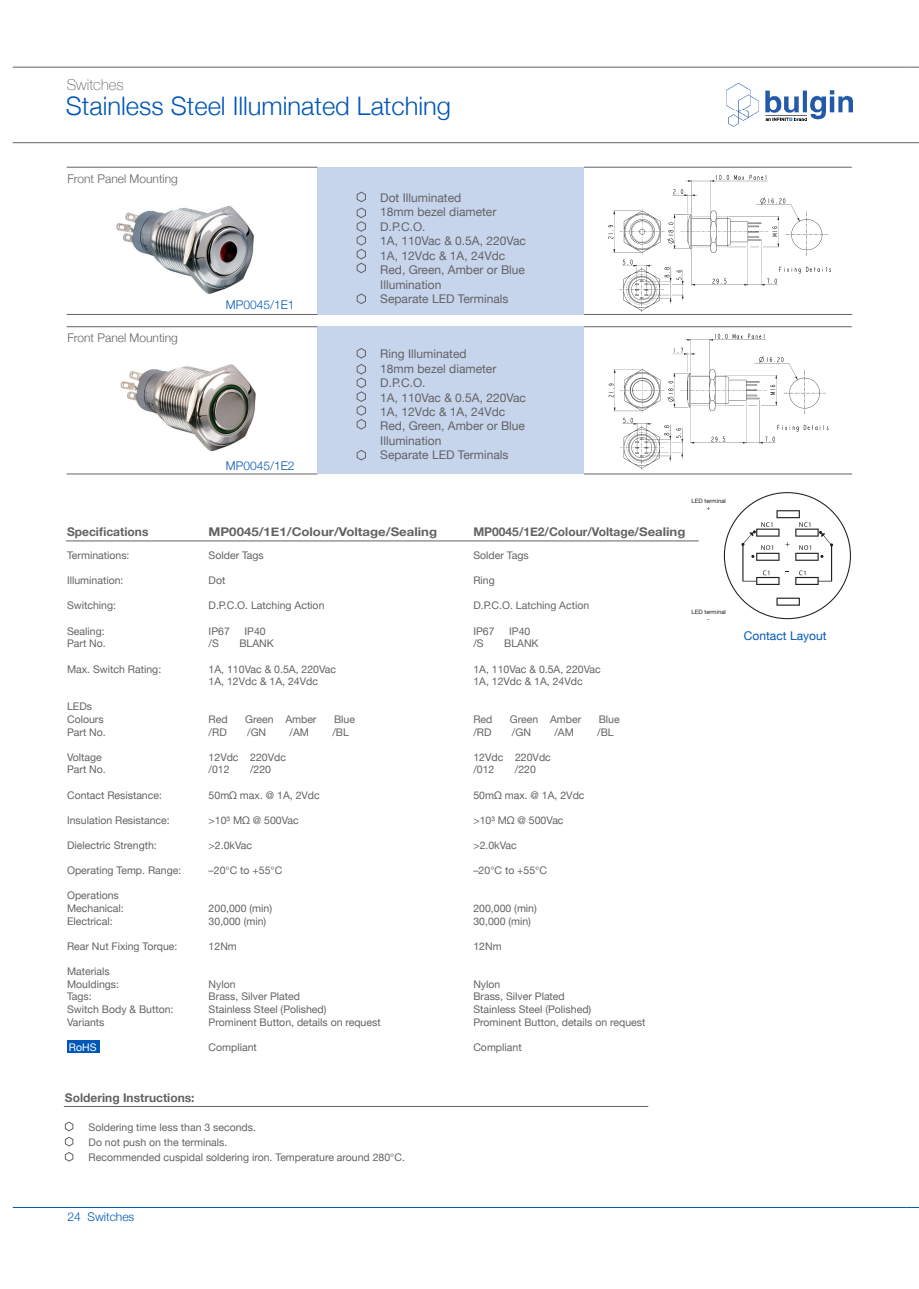
<style>
.page{position:relative;width:919px;height:1289px;background:#fff}
.page>*{position:absolute;margin:0;border:0;box-sizing:border-box;transform-origin:0 0}
.t1{font:300 25.5px "Helvetica Neue";color:#0057b8}
.t2{font:100 15px "Helvetica Neue";color:#636366}
.t3{font:12px "Helvetica Neue";color:#636366}
.t4{font:700 12px "Helvetica Neue";color:#636366}
.t5{font:300 12px "Helvetica Neue";color:#636366}
.t6{font:700 12px "Helvetica Neue";color:#636366;scale:1.1 1}
.t7{font:300 12px "Helvetica Neue";color:#0057b8}
.t8{font:12px "Helvetica Neue";color:#0057b8}
.t9{font:10.5px "Helvetica Neue";color:#636366}
.t10{font:10.5px "Helvetica Neue";color:#fff}
.t11{font:6px "Helvetica Neue";color:#231f20}
</style>
<div class="page">
<img style="left:726px;top:83px;width:126px;height:43px">
<hr style="left:13px;top:67px;width:893px;height:1px;background:#636366">
<hr style="left:13px;top:142px;width:893px;height:1px;background:#636366">
<svg style="left:906px;top:67px;width:12px;height:1px"></svg>
<svg style="left:906px;top:142px;width:12px;height:1px"></svg>
<hr style="left:13px;top:1207px;width:893px;height:1px;background:#0057b8">
<svg style="left:906px;top:1207px;width:12px;height:1px"></svg>
<img style="left:96px;top:327px;width:187px;height:148px">
<img style="left:116px;top:206px;width:138px;height:88px">
<div style="left:317px;top:326px;width:267px;height:148px;background:#c6d4ec"></div>
<div style="left:317px;top:167px;width:267px;height:148px;background:#c6d4ec"></div>
<hr style="left:584px;top:326px;width:267px;height:1px;background:#636366">
<hr style="left:584px;top:167px;width:267px;height:1px;background:#636366">
<hr style="left:67px;top:473px;width:250px;height:1px;background:#636366">
<hr style="left:67px;top:314px;width:250px;height:1px;background:#636366">
<hr style="left:584px;top:473px;width:268px;height:1px;background:#636366">
<hr style="left:584px;top:314px;width:268px;height:1px;background:#636366">
<hr style="left:67px;top:326px;width:250px;height:1px;background:#636366">
<hr style="left:67px;top:167px;width:250px;height:1px;background:#636366">
<svg style="left:356px;top:450px;width:10px;height:11px"></svg>
<svg style="left:356px;top:293px;width:10px;height:11px"></svg>
<div style="left:67px;top:1040px;width:32px;height:13px;background:#0057b8"></div>
<hr style="left:66px;top:540px;width:632px;height:1px;background:#636366">
<img style="left:608px;top:174px;width:223px;height:138px">
<img style="left:608px;top:333px;width:221px;height:137px">
<svg style="left:723px;top:492px;width:127px;height:127px"></svg>
<svg style="left:356px;top:191px;width:10px;height:82px"></svg>
<svg style="left:356px;top:348px;width:10px;height:82px"></svg>
<hr style="left:64px;top:1106px;width:584px;height:1px;background:#636366">
<svg style="left:65px;top:1121px;width:9px;height:40px"></svg>
<p class="t2" style="left:67px;top:73px;width:58px">Switches</p>
<p class="t1" style="left:66px;top:85px;width:386px">Stainless Steel Illuminated Latching</p>
<p class="t5" style="left:67px;top:169px;width:112px">Front Panel Mounting</p>
<p class="t5" style="left:67px;top:328px;width:112px">Front Panel Mounting</p>
<p class="t4" style="left:67px;top:522px;width:83px">Specifications</p>
<p class="t9" style="left:67px;top:547px;width:64px">Terminations:</p>
<p class="t9" style="left:67px;top:573px;width:58px">Illumination:</p>
<p class="t9" style="left:67px;top:598px;width:50px">Switching:</p>
<p class="t9" style="left:67px;top:623px;width:39px">Sealing:</p>
<p class="t9" style="left:67px;top:636px;width:40px">Part No.</p>
<p class="t9" style="left:67px;top:661px;width:96px">Max. Switch Rating:</p>
<p class="t9" style="left:67px;top:699px;width:26px">LEDs</p>
<p class="t9" style="left:67px;top:711px;width:38px">Colours</p>
<p class="t9" style="left:67px;top:724px;width:40px">Part No.</p>
<p class="t9" style="left:67px;top:749px;width:36px">Voltage</p>
<p class="t9" style="left:67px;top:762px;width:40px">Part No.</p>
<p class="t9" style="left:67px;top:787px;width:96px">Contact Resistance:</p>
<p class="t9" style="left:67px;top:812px;width:104px">Insulation Resistance:</p>
<p class="t9" style="left:67px;top:837px;width:91px">Dielectric Strength:</p>
<p class="t9" style="left:67px;top:862px;width:116px">Operating Temp. Range:</p>
<p class="t9" style="left:67px;top:888px;width:53px">Operations</p>
<p class="t9" style="left:67px;top:900px;width:58px">Mechanical:</p>
<p class="t9" style="left:67px;top:913px;width:47px">Electrical:</p>
<p class="t9" style="left:67px;top:938px;width:112px">Rear Nut Fixing Torque:</p>
<p class="t9" style="left:67px;top:963px;width:44px">Materials</p>
<p class="t9" style="left:67px;top:976px;width:53px">Mouldings:</p>
<p class="t9" style="left:67px;top:988px;width:26px">Tags:</p>
<p class="t9" style="left:67px;top:1001px;width:108px">Switch Body &amp; Button:</p>
<p class="t9" style="left:67px;top:1014px;width:39px">Variants</p>
<p class="t10" style="left:69px;top:1039px;width:29px">RoHS</p>
<p class="t7" style="left:226px;top:295px;width:70px">MP0045/1E1</p>
<p class="t7" style="left:226px;top:456px;width:70px">MP0045/1E2</p>
<p class="t3" style="left:380px;top:189px;width:82px">Dot Illuminated</p>
<p class="t3" style="left:380px;top:203px;width:118px">18mm bezel diameter</p>
<p class="t3" style="left:380px;top:218px;width:47px">D.P.C.O.</p>
<p class="t3" style="left:380px;top:232px;width:147px">1A, 110Vac &amp; 0.5A, 220Vac</p>
<p class="t3" style="left:380px;top:247px;width:126px">1A, 12Vdc &amp; 1A, 24Vdc</p>
<p class="t3" style="left:380px;top:261px;width:146px">Red, Green, Amber or Blue</p>
<p class="t3" style="left:380px;top:275px;width:63px">Illumination</p>
<p class="t3" style="left:380px;top:290px;width:130px">Separate LED Terminals</p>
<p class="t3" style="left:380px;top:345px;width:88px">Ring Illuminated</p>
<p class="t3" style="left:380px;top:360px;width:118px">18mm bezel diameter</p>
<p class="t3" style="left:380px;top:374px;width:47px">D.P.C.O.</p>
<p class="t3" style="left:380px;top:389px;width:147px">1A, 110Vac &amp; 0.5A, 220Vac</p>
<p class="t3" style="left:380px;top:403px;width:126px">1A, 12Vdc &amp; 1A, 24Vdc</p>
<p class="t3" style="left:380px;top:417px;width:146px">Red, Green, Amber or Blue</p>
<p class="t3" style="left:380px;top:432px;width:63px">Illumination</p>
<p class="t3" style="left:380px;top:446px;width:130px">Separate LED Terminals</p>
<p class="t11" style="left:691px;top:496px;width:36px">LED terminal</p>
<p class="t11" style="left:707px;top:504px;width:5px">+</p>
<p class="t6" style="left:208px;top:522px;width:209px">MP0045/1E1/Colour/Voltage/Sealing</p>
<p class="t4" style="left:473px;top:522px;width:213px">MP0045/1E2/Colour/Voltage/Sealing</p>
<p class="t9" style="left:473px;top:547px;width:57px">Solder Tags</p>
<p class="t9" style="left:473px;top:573px;width:23px">Ring</p>
<p class="t9" style="left:473px;top:598px;width:117px">D.P.C.O. Latching Action</p>
<p class="t9" style="left:473px;top:623px;width:23px">IP67</p>
<p class="t9" style="left:509px;top:623px;width:23px">IP40</p>
<p class="t9" style="left:473px;top:636px;width:12px">/S</p>
<p class="t9" style="left:504px;top:636px;width:36px">BLANK</p>
<p class="t9" style="left:473px;top:661px;width:129px">1A, 110Vac &amp; 0.5A, 220Vac</p>
<p class="t9" style="left:473px;top:673px;width:111px">1A, 12Vdc &amp; 1A, 24Vdc</p>
<p class="t9" style="left:473px;top:711px;width:21px">Red</p>
<p class="t9" style="left:510px;top:711px;width:73px">Green Amber</p>
<p class="t9" style="left:598px;top:711px;width:23px">Blue</p>
<p class="t9" style="left:473px;top:724px;width:20px">/RD</p>
<p class="t9" style="left:512px;top:724px;width:21px">/GN</p>
<p class="t9" style="left:554px;top:724px;width:21px">/AM</p>
<p class="t9" style="left:597px;top:724px;width:18px">/BL</p>
<p class="t9" style="left:473px;top:749px;width:79px">12Vdc 220Vdc</p>
<p class="t9" style="left:473px;top:762px;width:23px">/012</p>
<p class="t9" style="left:515px;top:762px;width:23px">/220</p>
<p class="t9" style="left:473px;top:787px;width:113px">50mΩ max. @ 1A, 2Vdc</p>
<p class="t9" style="left:473px;top:812px;width:92px">&gt;10³ MΩ @ 500Vac</p>
<p class="t9" style="left:473px;top:837px;width:45px">&gt;2.0kVac</p>
<p class="t9" style="left:473px;top:862px;width:75px">–20°C to +55°C</p>
<p class="t9" style="left:473px;top:900px;width:65px">200,000 (min)</p>
<p class="t9" style="left:473px;top:913px;width:59px">30,000 (min)</p>
<p class="t9" style="left:473px;top:938px;width:30px">12Nm</p>
<p class="t9" style="left:473px;top:976px;width:29px">Nylon</p>
<p class="t9" style="left:473px;top:988px;width:93px">Brass, Silver Plated</p>
<p class="t9" style="left:473px;top:1001px;width:119px">Stainless Steel (Polished)</p>
<p class="t9" style="left:473px;top:1014px;width:173px">Prominent Button, details on request</p>
<p class="t9" style="left:473px;top:1039px;width:50px">Compliant</p>
<p class="t9" style="left:209px;top:547px;width:57px">Solder Tags</p>
<p class="t9" style="left:209px;top:573px;width:18px">Dot</p>
<p class="t9" style="left:209px;top:598px;width:117px">D.P.C.O. Latching Action</p>
<p class="t9" style="left:209px;top:623px;width:23px">IP67</p>
<p class="t9" style="left:244px;top:623px;width:23px">IP40</p>
<p class="t9" style="left:209px;top:636px;width:12px">/S</p>
<p class="t9" style="left:239px;top:636px;width:36px">BLANK</p>
<p class="t9" style="left:209px;top:661px;width:129px">1A, 110Vac &amp; 0.5A, 220Vac</p>
<p class="t9" style="left:209px;top:673px;width:111px">1A, 12Vdc &amp; 1A, 24Vdc</p>
<p class="t9" style="left:209px;top:711px;width:21px">Red</p>
<p class="t9" style="left:245px;top:711px;width:73px">Green Amber</p>
<p class="t9" style="left:334px;top:711px;width:22px">Blue</p>
<p class="t9" style="left:209px;top:724px;width:20px">/RD</p>
<p class="t9" style="left:247px;top:724px;width:21px">/GN</p>
<p class="t9" style="left:289px;top:724px;width:21px">/AM</p>
<p class="t9" style="left:332px;top:724px;width:18px">/BL</p>
<p class="t9" style="left:209px;top:749px;width:79px">12Vdc 220Vdc</p>
<p class="t9" style="left:209px;top:762px;width:23px">/012</p>
<p class="t9" style="left:250px;top:762px;width:23px">/220</p>
<p class="t9" style="left:209px;top:787px;width:113px">50mΩ max. @ 1A, 2Vdc</p>
<p class="t9" style="left:209px;top:812px;width:92px">&gt;10³ MΩ @ 500Vac</p>
<p class="t9" style="left:209px;top:837px;width:45px">&gt;2.0kVac</p>
<p class="t9" style="left:209px;top:862px;width:75px">–20°C to +55°C</p>
<p class="t9" style="left:209px;top:900px;width:65px">200,000 (min)</p>
<p class="t9" style="left:209px;top:913px;width:59px">30,000 (min)</p>
<p class="t9" style="left:209px;top:938px;width:30px">12Nm</p>
<p class="t9" style="left:209px;top:976px;width:29px">Nylon</p>
<p class="t9" style="left:209px;top:988px;width:93px">Brass, Silver Plated</p>
<p class="t9" style="left:209px;top:1001px;width:119px">Stainless Steel (Polished)</p>
<p class="t9" style="left:209px;top:1014px;width:173px">Prominent Button, details on request</p>
<p class="t9" style="left:209px;top:1039px;width:50px">Compliant</p>
<p class="t11" style="left:691px;top:607px;width:36px">LED terminal</p>
<p class="t4" style="left:65px;top:1088px;width:131px">Soldering Instructions:</p>
<p class="t9" style="left:89px;top:1119px;width:169px">Soldering time less than 3 seconds.</p>
<p class="t9" style="left:89px;top:1134px;width:140px">Do not push on the terminals.</p>
<p class="t9" style="left:89px;top:1149px;width:318px">Recommended cuspidal soldering iron. Temperature around 280°C.</p>
<p class="t8" style="left:744px;top:627px;width:84px">Contact Layout</p>
<p class="t7" style="left:67px;top:1207px;width:68px">24 Switches</p>
</div>
